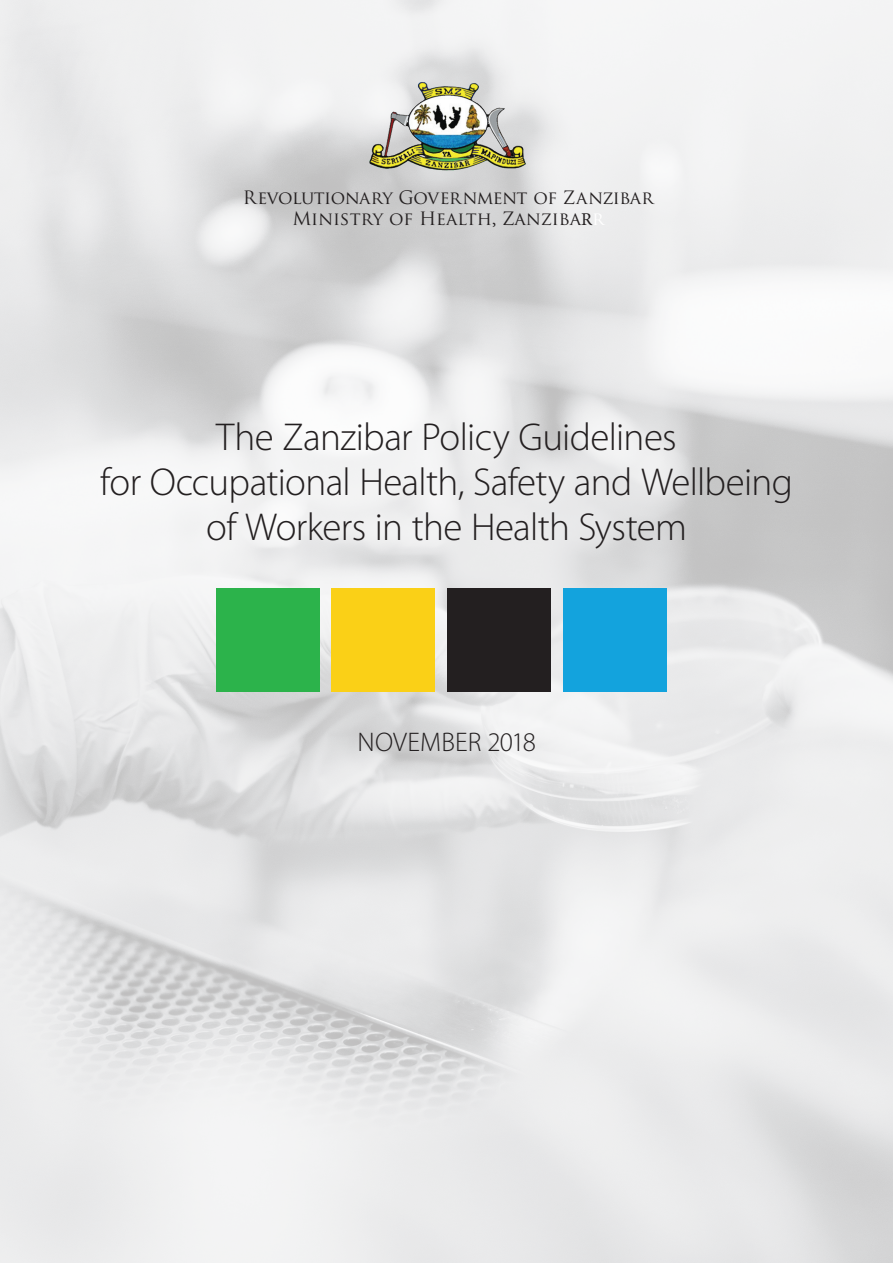
<style>
.page{position:relative;width:893px;height:1263px;background:#fff}
.page>*{position:absolute;margin:0;border:0;box-sizing:border-box;transform-origin:0 0}
.body{font:300 39px/45px "Myriad Pro";letter-spacing:-.015em;color:#231f20;text-align:center}
.body-2{font:300 27px "Myriad Pro";color:#231f20}
.body-3{font:18px/21px "Trajan Pro";color:#231f20;text-align:center}
.s1{font-family:"Minion Pro"}
.s2{color:#fff}
</style>
<div class="page">
<img style="left:0;top:0;width:893px;height:1263px">
<div style="left:332px;top:588px;width:103px;height:104px;background:#fad017"></div>
<div style="left:447px;top:588px;width:104px;height:104px;background:#231f20"></div>
<div style="left:216px;top:588px;width:104px;height:104px;background:#2cb34b"></div>
<div style="left:563px;top:588px;width:104px;height:104px;background:#13a3dd"></div>
<img style="left:369px;top:76px;width:158px;height:100px">
<p class="body-3" style="left:243px;top:187px;width:412px">Revolutionary Government of Zanzibar<br>Ministry of Health<span class="s1">,</span> Zanziba<span class="s1">R</span><span class="s2">r</span></p>
<p class="body" style="left:100px;top:414px;width:694px">The Zanzibar Policy Guidelines<br>for Occupational Health, Safety and Wellbeing of Workers in the Health System</p>
<p class="body-2" style="left:358px;top:726px;width:180px">NOVEMBER 2018</p>
</div>
